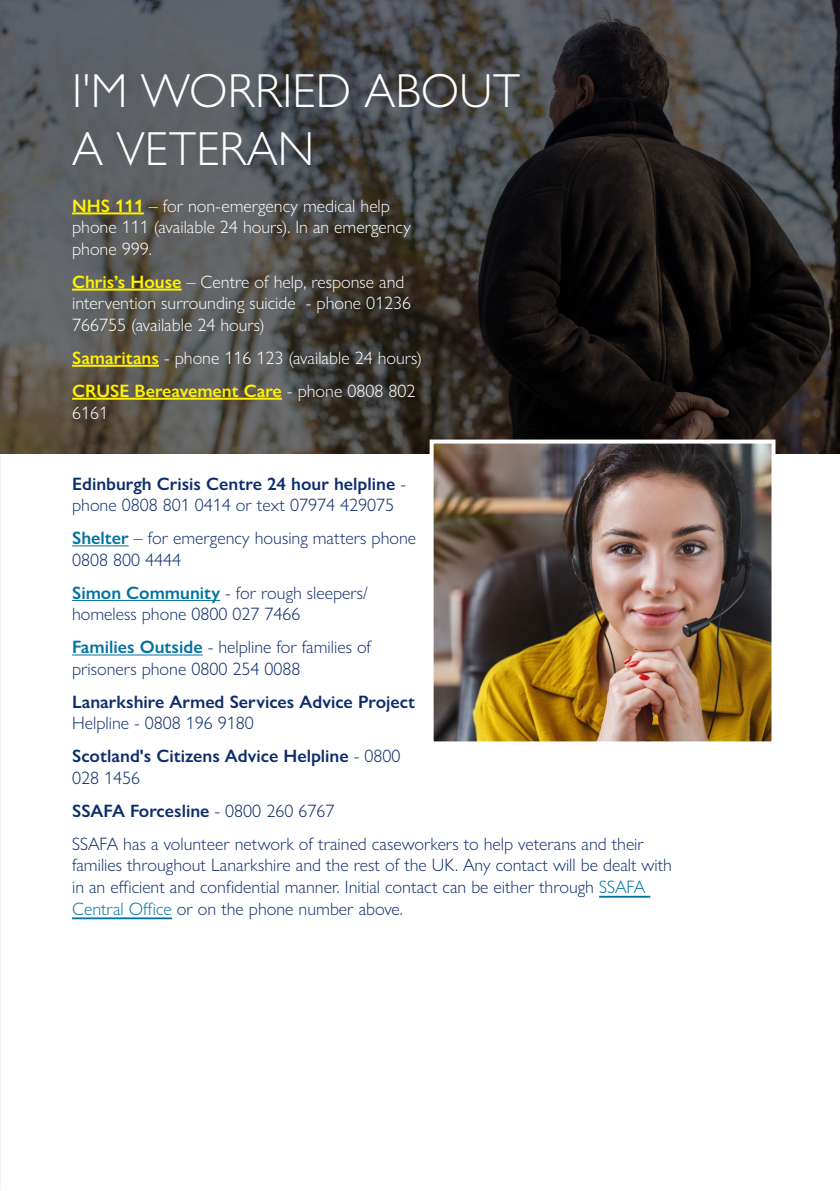
<style>
.page{position:relative;width:840px;height:1191px;background:#fff}
.page>*{position:absolute;margin:0;border:0;box-sizing:border-box;transform-origin:0 0}
.t1{font:300 48px/57.6px "Gill Sans Nova";color:#fff}
.t2{font:300 18px/21.6px "Gill Sans Nova";color:#0e2d6d}
.t3{font:300 18px/21.6px "Gill Sans Nova";color:#fff}
.t4{font:600 18px/21.6px "Gill Sans Nova";color:#0e2d6d}
.s1{font-weight:600;color:#fff200}
.s2{font-weight:300}
.s3{font-weight:600;color:#0072a1}
.s4{font-weight:600}
.s5{color:#0072a1}
</style>
<div class="page">
<img style="left:0;top:0;width:839px;height:454px">
<img style="left:434px;top:444px;width:336px;height:296px">
<div style="left:429px;top:439px;width:346px;height:306px;border:4px solid #fff"></div>
<hr style="left:72px;top:545px;width:57px;height:1px;background:#0072a1">
<hr style="left:72px;top:600px;width:148px;height:1px;background:#0072a1">
<hr style="left:72px;top:654px;width:130px;height:1px;background:#0072a1">
<hr style="left:598px;top:895px;width:52px;height:2px;background:#0072a1">
<hr style="left:72px;top:917px;width:100px;height:2px;background:#0072a1">
<hr style="left:72px;top:212px;width:72px;height:2px;background:#fff200">
<hr style="left:72px;top:288px;width:109px;height:2px;background:#fff200">
<hr style="left:72px;top:365px;width:87px;height:2px;background:#fff200">
<hr style="left:72px;top:398px;width:210px;height:2px;background:#fff200">
<h1 class="t1" style="left:72px;top:61px;width:449px">I'M WORRIED ABOUT<br>A VETERAN</h1>
<p class="t3" style="left:72px;top:194px;width:340px"><span class="s1">NHS 111</span> – for non-emergency medical help phone 111 (available 24 hours). In an emergency phone 999.</p>
<p class="t3" style="left:72px;top:271px;width:340px"><span class="s1">Chris’s House</span> – Centre of help, response and intervention surrounding suicide - phone 01236<br>766755 (available 24 hours)</p>
<p class="t3" style="left:72px;top:341px;width:351px;line-height:33px"><span class="s1">Samaritans</span> - phone 116 123 (available 24 hours)<br><span class="s1">CRUSE Bereavement Care</span> - phone 0808 802</p>
<p class="t3" style="left:72px;top:401px;width:37px">6161</p>
<p class="t4" style="left:72px;top:472px;width:335px">Edinburgh Crisis Centre 24 hour helpline <span class="s2">- phone 0808 801 0414 or text 07974 429075</span></p>
<p class="t2" style="left:72px;top:527px;width:345px"><span class="s3">Shelter</span> – for emergency housing matters phone<br>0808 800 4444</p>
<p class="t2" style="left:72px;top:581px;width:297px"><span class="s3">Simon Community</span> - for rough sleepers/ homeless phone 0800 027 7466</p>
<p class="t2" style="left:72px;top:636px;width:300px"><span class="s3">Families Outside</span> - helpline for families of prisoners phone 0800 254 0088</p>
<p class="t4" style="left:72px;top:690px;width:344px">Lanarkshire Armed Services Advice Project</p>
<p class="t4" style="left:72px;top:706px;width:330px;line-height:33px"><span class="s2">Helpline - 0808 196 9180<br></span>Scotland's Citizens Advice Helpline <span class="s2">- 0800</span></p>
<p class="t2" style="left:72px;top:761px;width:573px;line-height:33px">028 1456<br><span class="s4">SSAFA Forcesline</span> - 0800 260 6767<br>SSAFA has a volunteer network of trained caseworkers to help veterans and their</p>
<p class="t2" style="left:72px;top:854px;width:601px">families throughout Lanarkshire and the rest of the UK. Any contact will be dealt with in an efficient and confidential manner. Initial contact can be either through <span class="s5">SSAFA<br>Central Office</span> or on the phone number above.</p>
</div>
